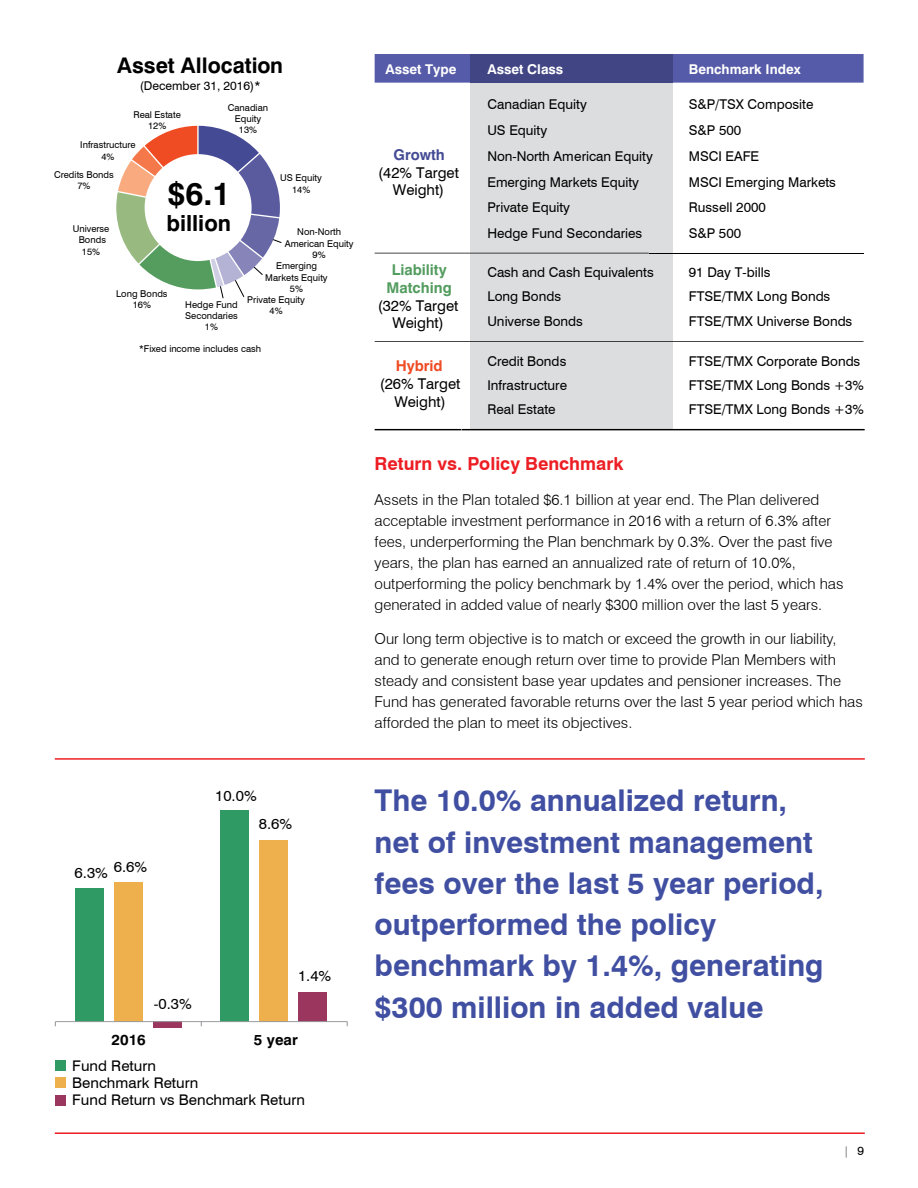
<style>
.page{position:relative;width:918px;height:1188px;background:#fff}
.page>*{position:absolute;margin:0;border:0;box-sizing:border-box;transform-origin:0 0}
.t1{font:700 31.65px "Swiss 721 BT";color:#000}
.t2{font:700 30px/41.2px "Swiss 721 BT";color:#404fa1}
.t3{font:700 22.2px "Swiss 721 BT";color:#000}
.t4{font:700 21.6px "Swiss 721 BT";color:#000}
.t5{font:700 18px "Swiss 721 BT";color:#ed1d24}
.t6{font:300 15px/21px "Swiss 721 BT";color:#000}
.t7{font:14.85px/17.9px "Swis 721 BT";color:#000;text-align:center}
.t8{font:700 14.85px/17.9px "Swiss 721 BT";color:#539c5f;text-align:center}
.t9{font:700 14.85px "Swiss 721 BT";color:#444b94}
.t10{font:700 14.85px "Swiss 721 BT";color:#ef4b24}
.t11{font:14.7px/17.4px "Swis 721 BT";color:#000}
.t12{font:700 14.7px "Swiss 721 BT";letter-spacing:.005em;color:#000}
.t13{font:13.5px "Swis 721 BT";color:#000}
.t14{font:700 13.5px "Swiss 721 BT";color:#fff}
.t15{font:12.15px "Swis 721 BT";color:#000}
.t16{font:12px "Arial";color:#808080}
.t17{font:9.45px/11.2px "Swis 721 BT";color:#000;text-align:center}
.s1{font-family:"Swis 721 BT";color:#000}
</style>
<div class="page">
<svg style="left:116px;top:126px;width:166px;height:173px"></svg>
<div style="left:470px;top:83px;width:203px;height:347px;background:#dcddde"></div>
<svg style="left:375px;top:429px;width:490px;height:1px"></svg>
<svg style="left:375px;top:341px;width:489px;height:1px"></svg>
<svg style="left:375px;top:253px;width:275px;height:1px"></svg>
<hr style="left:650px;top:253px;width:214px;height:1px;background:#000">
<div style="left:375px;top:54px;width:489px;height:29px;background:#555ba8"></div>
<div style="left:470px;top:54px;width:203px;height:29px;background:#414584"></div>
<hr style="left:55px;top:1132px;width:810px;height:2px;background:#ed1d24">
<hr style="left:55px;top:758px;width:810px;height:2px;background:#ed1d24">
<div style="left:55px;top:1095px;width:10px;height:10px;background:#9b375f"></div>
<div style="left:75px;top:888px;width:29px;height:134px;background:#309a64"></div>
<div style="left:220px;top:810px;width:29px;height:212px;background:#309a64"></div>
<div style="left:260px;top:840px;width:28px;height:182px;background:#edb04d"></div>
<div style="left:114px;top:882px;width:29px;height:140px;background:#edb04d"></div>
<div style="left:299px;top:992px;width:28px;height:30px;background:#9b375f"></div>
<div style="left:154px;top:1022px;width:28px;height:6px;background:#9b375f"></div>
<hr style="left:55px;top:1021px;width:292px;height:1px;background:#989a9d">
<div style="left:55px;top:1060px;width:10px;height:11px;background:#309a64"></div>
<div style="left:55px;top:1078px;width:10px;height:10px;background:#edb04d"></div>
<h3 class="t4" style="left:117px;top:52px;width:167px">Asset Allocation</h3>
<p class="t15" style="left:140px;top:78px;width:122px">(December 31, 2016)*</p>
<p class="t17" style="left:228px;top:102px;width:42px">Canadian</p>
<p class="t17" style="left:133px;top:108px;width:49px">Real Estate</p>
<p class="t17" style="left:235px;top:113px;width:28px">Equity</p>
<p class="t17" style="left:148px;top:120px;width:20px">12%</p>
<p class="t17" style="left:239px;top:124px;width:20px">13%</p>
<p class="t17" style="left:80px;top:139px;width:57px">Infrastructure<br>4%</p>
<p class="t17" style="left:54px;top:169px;width:61px">Credits Bonds</p>
<p class="t17" style="left:280px;top:172px;width:43px">US Equity</p>
<p class="t17" style="left:77px;top:180px;width:15px">7%</p>
<p class="t17" style="left:292px;top:184px;width:20px">14%</p>
<h1 class="t1" style="left:167px;top:174px;width:65px">$6.1</h1>
<p class="t17" style="left:73px;top:223px;width:38px">Universe</p>
<h3 class="t3" style="left:166px;top:210px;width:66px">billion</h3>
<p class="t17" style="left:297px;top:226px;width:45px">Non-North</p>
<p class="t17" style="left:79px;top:234px;width:29px">Bonds</p>
<p class="t17" style="left:285px;top:238px;width:70px">American Equity</p>
<p class="t17" style="left:82px;top:245px;width:20px">15%</p>
<p class="t17" style="left:313px;top:249px;width:15px">9%</p>
<p class="t17" style="left:276px;top:260px;width:42px">Emerging</p>
<p class="t17" style="left:265px;top:272px;width:64px">Markets Equity</p>
<p class="t17" style="left:290px;top:283px;width:15px">5%</p>
<p class="t17" style="left:116px;top:288px;width:53px">Long Bonds</p>
<p class="t17" style="left:247px;top:294px;width:59px">Private Equity</p>
<p class="t17" style="left:133px;top:299px;width:20px">16%</p>
<p class="t17" style="left:185px;top:299px;width:54px">Hedge Fund</p>
<p class="t17" style="left:270px;top:305px;width:15px">4%</p>
<p class="t17" style="left:185px;top:310px;width:54px">Secondaries<br>1%</p>
<p class="t17" style="left:139px;top:342px;width:124px">*Fixed income includes cash</p>
<p class="t14" style="left:385px;top:61px;width:73px">Asset Type</p>
<p class="t14" style="left:487px;top:61px;width:77px">Asset Class</p>
<p class="t14" style="left:689px;top:61px;width:113px">Benchmark Index</p>
<p class="t13" style="left:487px;top:96px;width:101px">Canadian Equity</p>
<p class="t13" style="left:689px;top:96px;width:126px">S&amp;P/TSX Composite</p>
<p class="t13" style="left:487px;top:122px;width:61px">US Equity</p>
<p class="t13" style="left:689px;top:122px;width:54px">S&amp;P 500</p>
<p class="t13" style="left:487px;top:148px;width:167px">Non-North American Equity</p>
<p class="t13" style="left:689px;top:148px;width:72px">MSCI EAFE</p>
<p class="t13" style="left:487px;top:174px;width:153px">Emerging Markets Equity</p>
<p class="t13" style="left:689px;top:174px;width:149px">MSCI Emerging Markets</p>
<p class="t13" style="left:487px;top:199px;width:84px">Private Equity</p>
<p class="t13" style="left:689px;top:199px;width:79px">Russell 2000</p>
<p class="t13" style="left:487px;top:225px;width:156px">Hedge Fund Secondaries</p>
<p class="t13" style="left:689px;top:225px;width:54px">S&amp;P 500</p>
<p class="t9" style="left:393px;top:145px;width:53px">Growth</p>
<p class="t7" style="left:378px;top:163px;width:82px">(42% Target<br>Weight)</p>
<p class="t8" style="left:387px;top:260px;width:67px">Liability<br>Matching</p>
<p class="t7" style="left:378px;top:296px;width:82px">(32% Target<br>Weight)</p>
<p class="t13" style="left:487px;top:264px;width:168px">Cash and Cash Equivalents</p>
<p class="t13" style="left:689px;top:264px;width:83px">91 Day T-bills</p>
<p class="t13" style="left:487px;top:288px;width:75px">Long Bonds</p>
<p class="t13" style="left:689px;top:288px;width:143px">FTSE/TMX Long Bonds</p>
<p class="t13" style="left:487px;top:313px;width:97px">Universe Bonds</p>
<p class="t13" style="left:689px;top:313px;width:165px">FTSE/TMX Universe Bonds</p>
<p class="t10" style="left:396px;top:357px;width:49px">Hybrid</p>
<p class="t13" style="left:487px;top:353px;width:81px">Credit Bonds</p>
<p class="t13" style="left:689px;top:353px;width:173px">FTSE/TMX Corporate Bonds</p>
<p class="t7" style="left:380px;top:375px;width:82px">(26% Target</p>
<p class="t13" style="left:487px;top:377px;width:81px">Infrastructure</p>
<p class="t13" style="left:689px;top:377px;width:177px">FTSE/TMX Long Bonds +3%</p>
<p class="t7" style="left:394px;top:393px;width:53px">Weight)</p>
<p class="t13" style="left:487px;top:401px;width:70px">Real Estate</p>
<p class="t13" style="left:689px;top:401px;width:177px">FTSE/TMX Long Bonds +3%</p>
<p class="t5" style="left:375px;top:451px;width:250px">Return vs. Policy Benchmark</p>
<p class="t6" style="left:375px;top:489px;width:470px">Assets in the Plan totaled $6.1 billion at year end. The Plan delivered acceptable investment performance in 2016 with a return of 6.3% after fees, underperforming the Plan benchmark by 0.3%. Over the past five years, the plan has earned an annualized rate of return of 10.0%, outperforming the policy benchmark by 1.4% over the period, which has generated in added value of nearly $300 million over the last 5 years.</p>
<p class="t6" style="left:375px;top:628px;width:490px">Our long term objective is to match or exceed the growth in our liability, and to generate enough return over time to provide Plan Members with steady and consistent base year updates and pensioner increases. The Fund has generated favorable returns over the last 5 year period which has afforded the plan to meet its objectives.</p>
<p class="t11" style="left:215px;top:787px;width:43px">10.0%</p>
<p class="t11" style="left:75px;top:861px;width:74px">6.3% 6.6%</p>
<p class="t11" style="left:154px;top:995px;width:40px">-0.3%</p>
<p class="t11" style="left:259px;top:815px;width:35px">8.6%</p>
<p class="t11" style="left:298px;top:967px;width:35px">1.4%</p>
<p class="t12" style="left:112px;top:1031px;width:36px">2016</p>
<p class="t12" style="left:254px;top:1031px;width:45px">5 year</p>
<p class="t11" style="left:72px;top:1057px;width:234px">Fund Return<br>Benchmark Return<br>Fund Return vs Benchmark Return</p>
<h2 class="t2" style="left:375px;top:779px;width:450px">The 10.0% annualized return, net of investment management fees over the last 5 year period, outperformed the policy benchmark by 1.4%, generating $300 million in added value</h2>
<p class="t16" style="left:845px;top:1143px;width:21px">| <span class="s1">9</span></p>
</div>
